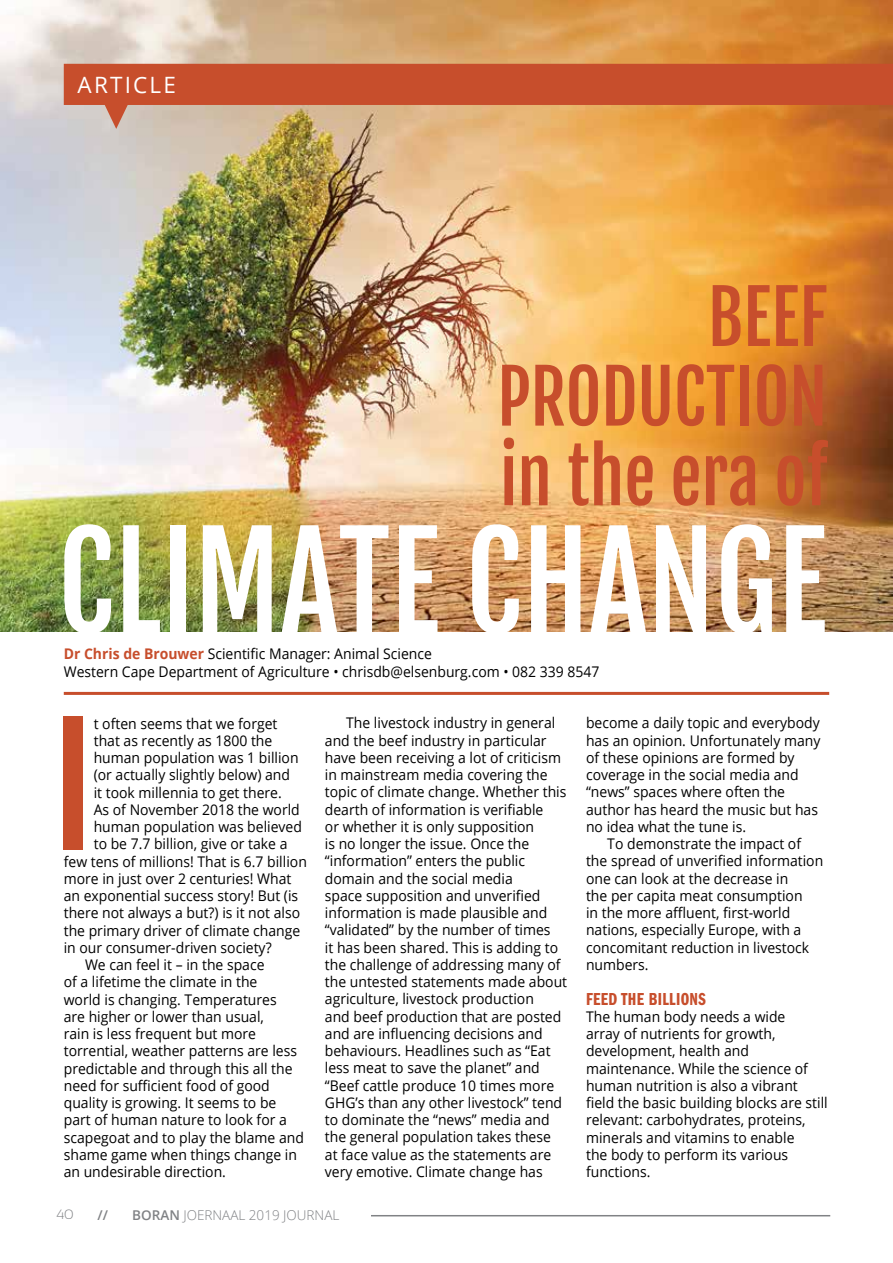
<style>
.page{position:relative;width:893px;height:1263px;background:#fff}
.page>*{position:absolute;margin:0;border:0;box-sizing:border-box;transform-origin:0 0}
.t1{font:159.45px "Fjalla One";color:#c74e2c;scale:.95 1}
.t2{font:129.15px "Fjalla One";color:#fff;scale:.95 1}
.t3{font:72.9px/79.7px "Fjalla One";color:#c74e2c;text-align:justify;scale:.95 1}
.t4{font:22.5px "Open Sans";letter-spacing:.095em;color:#fff}
.t5{font:18px "ITC Franklin Gothic Std Dm Cp";letter-spacing:.02em;color:#c74e2c}
.t6{font:14.7px/17.2px "Open Sans";color:#000;scale:.95 1}
.t7{font:300 13.5px "Open Sans";color:#808285}
.t8{font:300 13.5px "Sansation";color:#808285}
.t9{font:600 13.5px "Open Sans";color:#808285}
.s1{font-weight:700;color:#c74e2c}
.s2{font-weight:600}
</style>
<div class="page">
<img style="left:0;top:0;width:893px;height:631px">
<svg style="left:64px;top:64px;width:829px;height:65px;fill:#c74e2c"></svg>
<hr style="left:64px;top:692px;width:765px;height:3px;background:#c74e2c">
<hr style="left:371px;top:1215px;width:459px;height:1px;background:#808285">
<h3 class="t4" style="left:78px;top:69px;width:100px">ARTICLE</h3>
<h3 class="t3" style="left:497px;top:278px;width:349px;text-indent:211px">BEEF PRODUCTION in the era of</h3>
<h2 class="t2" style="left:58px;top:503px;width:811px">CLIMATE CHANGE</h2>
<p class="t6" style="left:64px;top:645px;width:565px"><span class="s1">Dr Chris de Brouwer</span> Scientific Manager: Animal Science<br>Western Cape Department of Agriculture • chrisdb@elsenburg.com • 082 339 8547</p>
<h1 class="t1" style="left:53px;top:688px;width:44px">I</h1>
<p class="t6" style="left:94px;top:714px;width:195px">t often seems that we forget</p>
<p class="t6" style="left:94px;top:731px;width:189px">that as recently as 1800 the</p>
<p class="t6" style="left:94px;top:749px;width:217px">human population was 1 billion</p>
<p class="t6" style="left:94px;top:766px;width:208px">(or actually slightly below) and</p>
<p class="t6" style="left:94px;top:783px;width:199px">it took millennia to get there.</p>
<p class="t6" style="left:94px;top:800px;width:218px">As of November 2018 the world</p>
<p class="t6" style="left:94px;top:818px;width:221px">human population was believed</p>
<p class="t6" style="left:94px;top:835px;width:205px">to be 7.7 billion, give or take a</p>
<p class="t6" style="left:64px;top:852px;width:257px">few tens of millions! That is 6.7 billion</p>
<p class="t6" style="left:64px;top:869px;width:241px">more in just over 2 centuries! What</p>
<p class="t6" style="left:64px;top:887px;width:248px">an exponential success story! But (is</p>
<p class="t6" style="left:64px;top:904px;width:250px">there not always a but?) is it not also</p>
<p class="t6" style="left:64px;top:921px;width:250px">the primary driver of climate change</p>
<p class="t6" style="left:64px;top:938px;width:220px">in our consumer-driven society?</p>
<p class="t6" style="left:85px;top:956px;width:190px">We can feel it – in the space</p>
<p class="t6" style="left:64px;top:973px;width:205px">of a lifetime the climate in the</p>
<p class="t6" style="left:64px;top:990px;width:226px">world is changing. Temperatures</p>
<p class="t6" style="left:64px;top:1007px;width:212px">are higher or lower than usual,</p>
<p class="t6" style="left:64px;top:1025px;width:204px">rain is less frequent but more</p>
<p class="t6" style="left:64px;top:1042px;width:247px">torrential, weather patterns are less</p>
<p class="t6" style="left:64px;top:1059px;width:242px">predictable and through this all the</p>
<p class="t6" style="left:64px;top:1076px;width:218px">need for sufficient food of good</p>
<p class="t6" style="left:64px;top:1094px;width:225px">quality is growing. It seems to be</p>
<p class="t6" style="left:64px;top:1111px;width:236px">part of human nature to look for a</p>
<p class="t6" style="left:64px;top:1128px;width:254px">scapegoat and to play the blame and</p>
<p class="t6" style="left:64px;top:1145px;width:247px">shame game when things change in</p>
<p class="t6" style="left:64px;top:1163px;width:172px">an undesirable direction.</p>
<p class="t6" style="left:325px;top:714px;width:257px;text-indent:21px">The livestock industry in general and the beef industry in particular have been receiving a lot of criticism in mainstream media covering the topic of climate change. Whether this dearth of information is verifiable<br>or whether it is only supposition<br>is no longer the issue. Once the “information” enters the public domain and the social media<br>space supposition and unverified information is made plausible and “validated” by the number of times<br>it has been shared. This is adding to the challenge of addressing many of the untested statements made about agriculture, livestock production<br>and beef production that are posted and are influencing decisions and behaviours. Headlines such as “Eat less meat to save the planet” and “Beef cattle produce 10 times more GHG’s than any other livestock” tend to dominate the “news” media and the general population takes these at face value as the statements are very emotive. Climate change has</p>
<p class="t6" style="left:586px;top:714px;width:248px">become a daily topic and everybody has an opinion. Unfortunately many of these opinions are formed by coverage in the social media and “news” spaces where often the author has heard the music but has no idea what the tune is.</p>
<p class="t6" style="left:586px;top:835px;width:251px;text-indent:21px">To demonstrate the impact of the spread of unverified information one can look at the decrease in<br>the per capita meat consumption<br>in the more affluent, first-world nations, especially Europe, with a concomitant reduction in livestock numbers.</p>
<p class="t5" style="left:586px;top:989px;width:121px">FEED THE BILLIONS</p>
<p class="t6" style="left:586px;top:1007px;width:256px">The human body needs a wide<br>array of nutrients for growth, development, health and maintenance. While the science of human nutrition is also a vibrant field the basic building blocks are still relevant: carbohydrates, proteins, minerals and vitamins to enable<br>the body to perform its various functions.</p>
<p class="t8" style="left:57px;top:1207px;width:19px">40</p>
<p class="t9" style="left:97px;top:1206px;width:12px">//</p>
<p class="t7" style="left:132px;top:1206px;width:209px"><span class="s2">BORAN</span> JOERNAAL 2019 JOURNAL</p>
</div>
